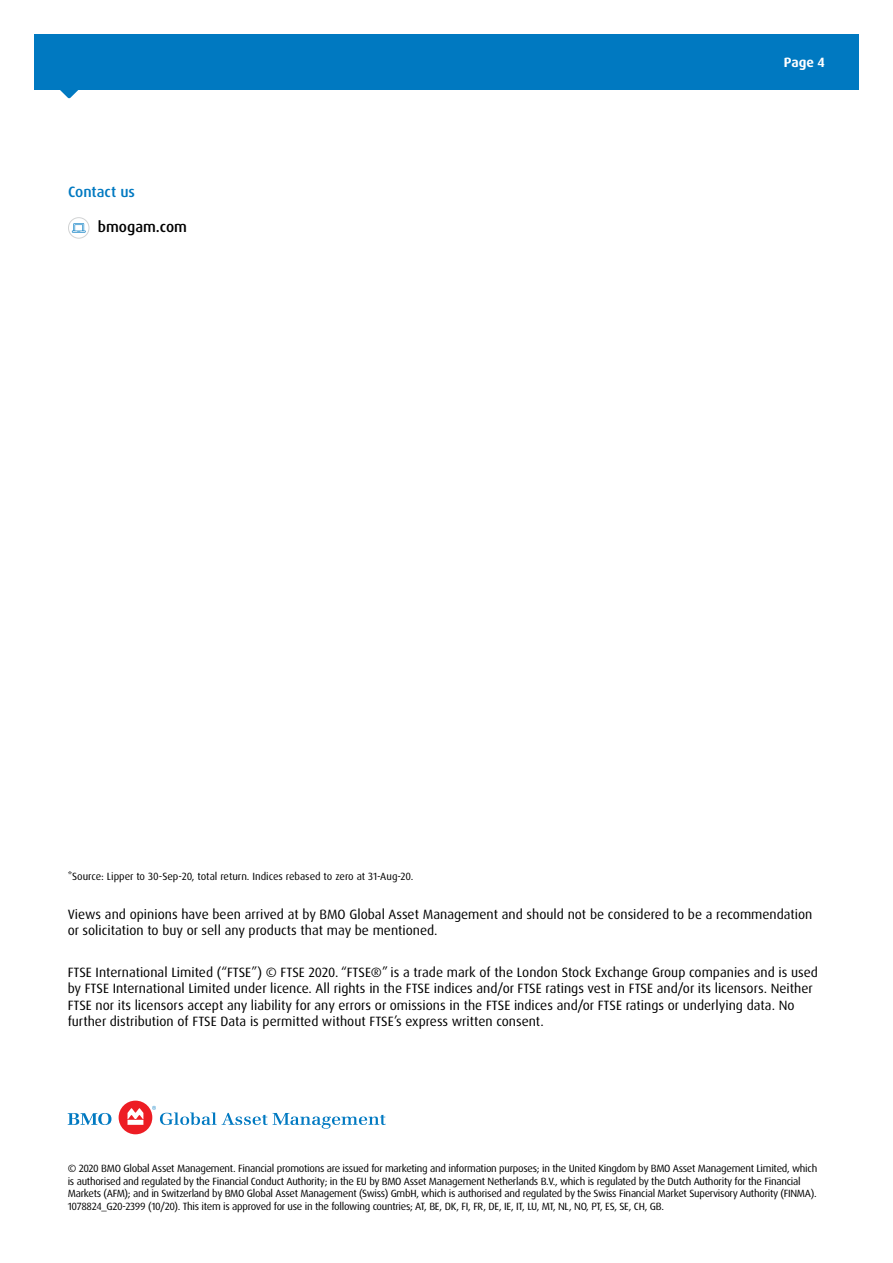
<style>
.page{position:relative;width:893px;height:1263px;background:#fff}
.page>*{position:absolute;margin:0;border:0;box-sizing:border-box;transform-origin:0 0}
.t1{font:500 15px "Dax Pro";color:#000}
.t2{font:500 15px "Dax Pro";color:#0079c1}
.t3{font:13.5px/16.5px "Dax Pro";color:#000}
.t4{font:700 13.5px "Dax Pro";color:#fff}
.t5{font:10.5px/12.6px "Dax Pro";letter-spacing:-.025em;color:#000}
.t6{font:10.5px "Dax Pro";color:#000}
</style>
<div class="page">
<div style="left:34px;top:34px;width:825px;height:56px;background:#0079c1"></div>
<svg style="left:60px;top:90px;width:18px;height:8px"></svg>
<svg style="left:68px;top:1113px;width:43px;height:12px"></svg>
<div style="left:119px;top:1100px;width:33px;height:34px;background:#ed1d24;border-radius:50%"></div>
<svg style="left:128px;top:1108px;width:15px;height:17px"></svg>
<svg style="left:152px;top:1106px;width:234px;height:23px"></svg>
<div style="left:68px;top:217px;width:21px;height:22px;border:1px solid #d1d3d4;border-radius:50%"></div>
<svg style="left:72px;top:223px;width:14px;height:10px"></svg>
<p class="t2" style="left:68px;top:183px;width:68px">Contact us</p>
<p class="t1" style="left:98px;top:217px;width:91px">bmogam.com</p>
<p class="t4" style="left:784px;top:54px;width:43px">Page 4</p>
<p class="t6" style="left:68px;top:870px;width:347px">*Source: Lipper to 30-Sep-20, total return. Indices rebased to zero at 31-Aug-20.</p>
<p class="t3" style="left:68px;top:906px;width:746px">Views and opinions have been arrived at by BMO Global Asset Management and should not be considered to be a recommendation or solicitation to buy or sell any products that may be mentioned.</p>
<p class="t3" style="left:68px;top:964px;width:752px">FTSE International Limited (“FTSE”) © FTSE 2020. “FTSE®” is a trade mark of the London Stock Exchange Group companies and is used by FTSE International Limited under licence. All rights in the FTSE indices and/or FTSE ratings vest in FTSE and/or its licensors. Neither FTSE nor its licensors accept any liability for any errors or omissions in the FTSE indices and/or FTSE ratings or underlying data. No further distribution of FTSE Data is permitted without FTSE’s express written consent.</p>
<p class="t5" style="left:68px;top:1162px;width:751px">© 2020 BMO Global Asset Management. Financial promotions are issued for marketing and information purposes; in the United Kingdom by BMO Asset Management Limited, which is authorised and regulated by the Financial Conduct Authority; in the EU by BMO Asset Management Netherlands B.V., which is regulated by the Dutch Authority for the Financial Markets (AFM); and in Switzerland by BMO Global Asset Management (Swiss) GmbH, which is authorised and regulated by the Swiss Financial Market Supervisory Authority (FINMA).<br>1078824_G20-2399 (10/20). This item is approved for use in the following countries; AT, BE, DK, FI, FR, DE, IE, IT, LU, MT, NL, NO, PT, ES, SE, CH, GB.</p>
</div>
